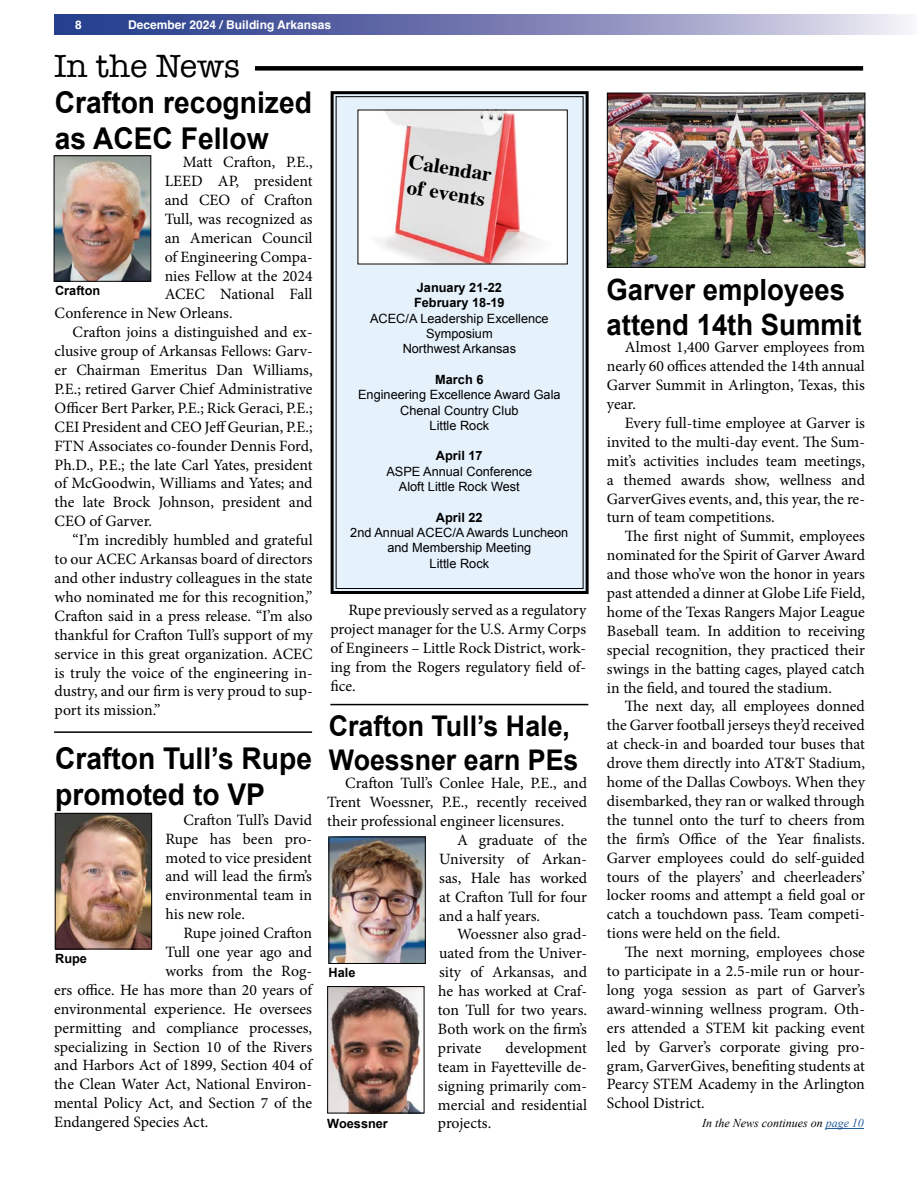
<style>
.page{position:relative;width:918px;height:1188px;background:#fff}
.page>*{position:absolute;margin:0;border:0;box-sizing:border-box;transform-origin:0 0}
.t1{font:33px "American Typewriter";color:#000}
.t2{font:700 30px/36px "Arial";color:#000;scale:.94 1}
.t3{font:700 29.25px/35.1px "Arial";color:#000;scale:.94 1}
.t4{font:700 28.5px/34.2px "Arial";color:#000;scale:.94 1}
.t5{font:700 21px/25.2px "Times";color:#000}
.t6{font:15.75px/18.9px "Minion Pro";color:#000;text-align:justify}
.t7{font:12.75px/15.3px "Arial";color:#000;text-align:center}
.t8{font:700 12.75px/15.3px "Arial";color:#000}
.t9{font:700 12px "Helvetica";color:#fff}
.t10{font:italic 12px "Times New Roman";color:#000}
.s1{color:#215e9e}
</style>
<div class="page">
<svg style="left:55px;top:15px;width:850px;height:20px;background:#7a82b5"></svg>
<div style="left:255px;top:66px;width:608px;height:5px;background:#000"></div>
<hr style="left:54px;top:731px;width:258px;height:2px;background:#000">
<svg style="left:330px;top:91px;width:259px;height:503px;background:#d8e3ed"></svg>
<div style="left:336px;top:96px;width:248px;height:493px;border:1px solid #000"></div>
<img style="left:360px;top:112px;width:206px;height:150px">
<hr style="left:826px;top:1128px;width:38px;height:1px;background:#215e9e">
<img style="left:56px;top:157px;width:93px;height:123px">
<div style="left:54px;top:155px;width:97px;height:127px;border:1px solid #000"></div>
<img style="left:57px;top:815px;width:93px;height:132px">
<div style="left:55px;top:813px;width:97px;height:136px;border:1px solid #000"></div>
<hr style="left:330px;top:704px;width:258px;height:1px;background:#000">
<img style="left:330px;top:839px;width:94px;height:123px">
<div style="left:328px;top:837px;width:98px;height:127px;border:1px solid #000"></div>
<img style="left:329px;top:988px;width:93px;height:123px">
<div style="left:327px;top:986px;width:97px;height:127px;border:1px solid #000"></div>
<img style="left:609px;top:95px;width:254px;height:171px">
<div style="left:607px;top:93px;width:258px;height:175px;border:1px solid #000"></div>
<p class="t9" style="left:75px;top:17px;width:8px">8</p>
<p class="t9" style="left:128px;top:18px;width:204px">December 2024 / Building Arkansas</p>
<h1 class="t1" style="left:54px;top:41px;width:188px">In the News</h1>
<h2 class="t2" style="left:55px;top:86px;width:275px">Crafton recognized as ACEC Fellow</h2>
<p class="t6" style="left:183px;top:153px;width:131px">Matt Crafton, P.E.,</p>
<p class="t6" style="left:165px;top:172px;width:149px">LEED AP, president</p>
<p class="t6" style="left:165px;top:191px;width:149px">and CEO of Crafton</p>
<p class="t6" style="left:165px;top:209px;width:149px">Tull, was recognized as</p>
<p class="t6" style="left:165px;top:228px;width:149px">an American Council</p>
<p class="t6" style="left:165px;top:247px;width:149px">of Engineering Compa-</p>
<p class="t6" style="left:165px;top:266px;width:149px">nies Fellow at the 2024</p>
<p class="t6" style="left:165px;top:285px;width:149px">ACEC National Fall</p>
<p class="t6" style="left:55px;top:304px;width:180px">Conference in New Orleans.</p>
<p class="t6" style="left:73px;top:323px;width:242px">Crafton joins a distinguished and ex-</p>
<p class="t6" style="left:55px;top:342px;width:260px">clusive group of Arkansas Fellows: Garv-</p>
<p class="t6" style="left:55px;top:361px;width:260px">er Chairman Emeritus Dan Williams,</p>
<p class="t6" style="left:55px;top:380px;width:259px">P.E.; retired Garver Chief Administrative</p>
<p class="t6" style="left:55px;top:398px;width:260px">Officer Bert Parker, P.E.; Rick Geraci, P.E.;</p>
<p class="t6" style="left:55px;top:417px;width:260px">CEI President and CEO Jeff Geurian, P.E.;</p>
<p class="t6" style="left:55px;top:436px;width:260px">FTN Associates co-founder Dennis Ford,</p>
<p class="t6" style="left:55px;top:455px;width:260px">Ph.D., P.E.; the late Carl Yates, president</p>
<p class="t6" style="left:55px;top:474px;width:259px">of McGoodwin, Williams and Yates; and</p>
<p class="t6" style="left:55px;top:493px;width:259px">the late Brock Johnson, president and</p>
<p class="t6" style="left:55px;top:512px;width:99px">CEO of Garver.</p>
<p class="t6" style="left:73px;top:531px;width:242px">“I’m incredibly humbled and grateful</p>
<p class="t6" style="left:55px;top:550px;width:260px">to our ACEC Arkansas board of directors</p>
<p class="t6" style="left:55px;top:569px;width:260px">and other industry colleagues in the state</p>
<p class="t6" style="left:55px;top:587px;width:259px">who nominated me for this recognition,”</p>
<p class="t6" style="left:55px;top:606px;width:260px">Crafton said in a press release. “I’m also</p>
<p class="t6" style="left:55px;top:625px;width:260px">thankful for Crafton Tull’s support of my</p>
<p class="t6" style="left:55px;top:644px;width:260px">service in this great organization. ACEC</p>
<p class="t6" style="left:55px;top:663px;width:260px">is truly the voice of the engineering in-</p>
<p class="t6" style="left:55px;top:682px;width:259px">dustry, and our firm is very proud to sup-</p>
<p class="t6" style="left:55px;top:701px;width:107px">port its mission.”</p>
<p class="t8" style="left:55px;top:283px;width:47px">Crafton</p>
<h2 class="t2" style="left:55px;top:742px;width:275px">Crafton Tull’s Rupe promoted to VP</h2>
<p class="t6" style="left:166px;top:810px;width:148px;text-indent:18px">Crafton Tull’s David Rupe has been pro&shy;moted to vice president and will lead the firm’s environmental team in his new role.</p>
<p class="t6" style="left:184px;top:924px;width:130px">Rupe joined Crafton</p>
<p class="t6" style="left:166px;top:943px;width:148px">Tull one year ago and</p>
<p class="t6" style="left:166px;top:962px;width:148px">works from the Rog-</p>
<p class="t6" style="left:54px;top:980px;width:260px">ers office. He has more than 20 years of</p>
<p class="t6" style="left:54px;top:999px;width:259px">environmental experience. He oversees</p>
<p class="t6" style="left:54px;top:1018px;width:259px">permitting and compliance processes,</p>
<p class="t6" style="left:54px;top:1037px;width:260px">specializing in Section 10 of the Rivers</p>
<p class="t6" style="left:54px;top:1056px;width:260px">and Harbors Act of 1899, Section 404 of</p>
<p class="t6" style="left:54px;top:1075px;width:260px">the Clean Water Act, National Environ-</p>
<p class="t6" style="left:54px;top:1094px;width:260px">mental Policy Act, and Section 7 of the</p>
<p class="t6" style="left:54px;top:1113px;width:156px">Endangered Species Act.</p>
<p class="t8" style="left:55px;top:951px;width:33px">Rupe</p>
<h3 class="t5" style="left:411px;top:147px;width:85px;rotate:9deg">Calendar of events</h3>
<p class="t8" style="left:414px;top:280px;width:92px">January 21-22<br>February 18-19</p>
<p class="t7" style="left:370px;top:311px;width:180px">ACEC/A Leadership Excellence<br>Symposium<br>Northwest Arkansas</p>
<p class="t8" style="left:435px;top:372px;width:50px">March 6</p>
<p class="t7" style="left:358px;top:387px;width:204px">Engineering Excellence Award Gala<br>Chenal Country Club<br>Little Rock</p>
<p class="t8" style="left:436px;top:449px;width:48px">April 17</p>
<p class="t7" style="left:386px;top:464px;width:148px">ASPE Annual Conference<br>Aloft Little Rock West</p>
<p class="t8" style="left:436px;top:510px;width:48px">April 22</p>
<p class="t7" style="left:350px;top:525px;width:220px">2nd Annual ACEC/A Awards Luncheon and Membership Meeting<br>Little Rock</p>
<p class="t6" style="left:330px;top:601px;width:257px;text-indent:18px">Rupe previously served as a regulatory project manager for the U.S. Army Corps of Engineers – Little Rock District, work&shy;ing from the Rogers regulatory field of&shy;fice.</p>
<h3 class="t4" style="left:329px;top:709px;width:267px">Crafton Tull’s Hale,<br>Woessner earn PEs</h3>
<p class="t6" style="left:345px;top:774px;width:243px">Crafton Tull’s Conlee Hale, P.E., and</p>
<p class="t6" style="left:327px;top:793px;width:261px">Trent Woessner, P.E., recently received</p>
<p class="t6" style="left:327px;top:812px;width:239px">their professional engineer licensures.</p>
<p class="t6" style="left:457px;top:831px;width:131px">A graduate of the</p>
<p class="t6" style="left:439px;top:849px;width:149px">University of Arkan-</p>
<p class="t6" style="left:439px;top:868px;width:149px">sas, Hale has worked</p>
<p class="t6" style="left:439px;top:887px;width:149px">at Crafton Tull for four</p>
<p class="t6" style="left:439px;top:906px;width:103px">and a half years.</p>
<p class="t6" style="left:457px;top:925px;width:131px">Woessner also grad-</p>
<p class="t6" style="left:439px;top:944px;width:149px">uated from the Univer-</p>
<p class="t6" style="left:439px;top:963px;width:149px">sity of Arkansas, and</p>
<p class="t6" style="left:438px;top:982px;width:150px">he has worked at Craf-</p>
<p class="t6" style="left:438px;top:1001px;width:151px">ton Tull for two years.</p>
<p class="t6" style="left:438px;top:1020px;width:151px">Both work on the firm’s</p>
<p class="t6" style="left:438px;top:1038px;width:45px">private</p>
<p class="t8" style="left:328px;top:966px;width:28px">Hale</p>
<p class="t6" style="left:438px;top:1038px;width:151px;text-indent:68px">development team in Fayetteville de&shy;signing primarily com&shy;mercial and residential projects.</p>
<p class="t8" style="left:327px;top:1117px;width:62px">Woessner</p>
<h3 class="t3" style="left:607px;top:274px;width:273px">Garver employees attend 14th Summit</h3>
<p class="t6" style="left:607px;top:338px;width:260px;text-indent:18px">Almost 1,400 Garver employees from nearly 60 offices attended the 14th annual Garver Summit in Arlington, Texas, this year.</p>
<p class="t6" style="left:607px;top:414px;width:260px;text-indent:18px">Every full-time employee at Garver is invited to the multi-day event. The Sum&shy;mit’s activities includes team meetings, a themed awards show, wellness and GarverGives events, and, this year, the re&shy;turn of team competitions.</p>
<p class="t6" style="left:607px;top:527px;width:260px;text-indent:18px">The first night of Summit, employees nominated for the Spirit of Garver Award and those who’ve won the honor in years past attended a dinner at Globe Life Field, home of the Texas Rangers Major League Baseball team. In addition to receiving special recognition, they practiced their swings in the batting cages, played catch in the field, and toured the stadium.</p>
<p class="t6" style="left:607px;top:697px;width:260px;text-indent:18px">The next day, all employees donned the Garver football jerseys they’d received at check-in and boarded tour buses that drove them directly into AT&amp;T Stadium, home of the Dallas Cowboys. When they disembarked, they ran or walked through the tunnel onto the turf to cheers from the firm’s Office of the Year finalists.<br>Garver employees could do self-guided tours of the players’ and cheerleaders’ locker rooms and attempt a field goal or catch a touchdown pass. Team competi&shy;tions were held on the field.</p>
<p class="t6" style="left:607px;top:943px;width:260px;text-indent:18px">The next morning, employees chose to participate in a 2.5-mile run or hour&shy;long yoga session as part of Garver’s award-winning wellness program. Oth&shy;ers attended a STEM kit packing event led by Garver’s corporate giving pro&shy;gram, GarverGives, benefiting students at Pearcy STEM Academy in the Arlington School District.</p>
<p class="t10" style="left:702px;top:1115px;width:163px">In the News continues on <span class="s1">page 10</span></p>
</div>
